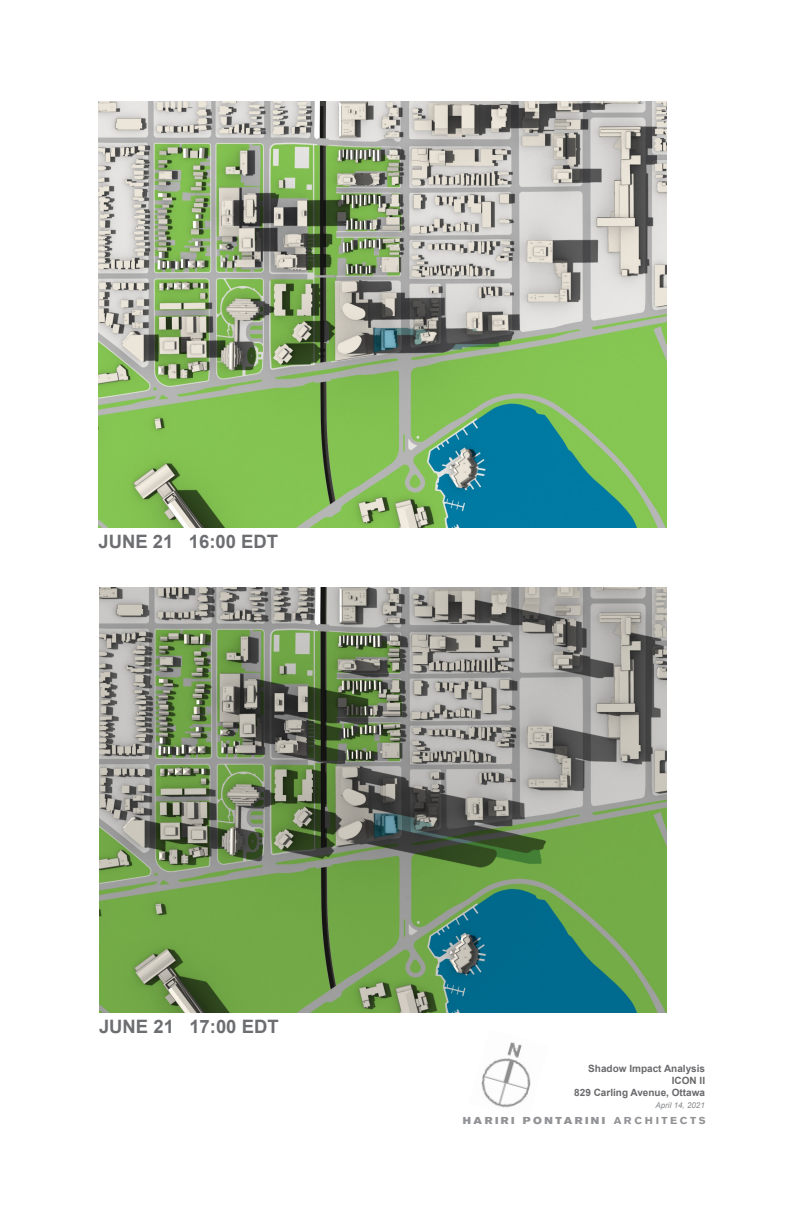
<style>
.page{position:relative;width:792px;height:1224px;background:#fff}
.page>*{position:absolute;margin:0;border:0;box-sizing:border-box;transform-origin:0 0}
.t1{font:700 18.5px "Arial";color:#6d6e71}
.t2{font:700 10px/12px "Arial";color:#69696c;text-align:right}
.t3{font:10px "Akzidenz Grotesk BQ Super";letter-spacing:.23em;color:#919396;scale:1.09 1}
.t4{font:italic 8px "Arial";color:#87898c}
.s1{font-family:"Akzidenz Grotesk BQ";font-weight:700}
</style>
<div class="page">
<img style="left:481px;top:1042px;width:50px;height:66px">
<img style="left:98px;top:101px;width:568px;height:426px">
<img style="left:99px;top:587px;width:567px;height:425px">
<h1 class="t1" style="left:99px;top:535px;width:181px">JUNE 21 16:00 EDT</h1>
<h1 class="t1" style="left:99px;top:1019px;width:181px">JUNE 21 17:00 EDT</h1>
<p class="t2" style="left:574px;top:1063px;width:132px">Shadow Impact Analysis<br>ICON II<br>829 Carling Avenue, Ottawa</p>
<p class="t4" style="left:655px;top:1103px;width:51px">April 14, 2021</p>
<p class="t3" style="left:463px;top:1115px;width:224px">HARIRI PONTARINI <span class="s1">ARCHITECTS</span></p>
</div>
